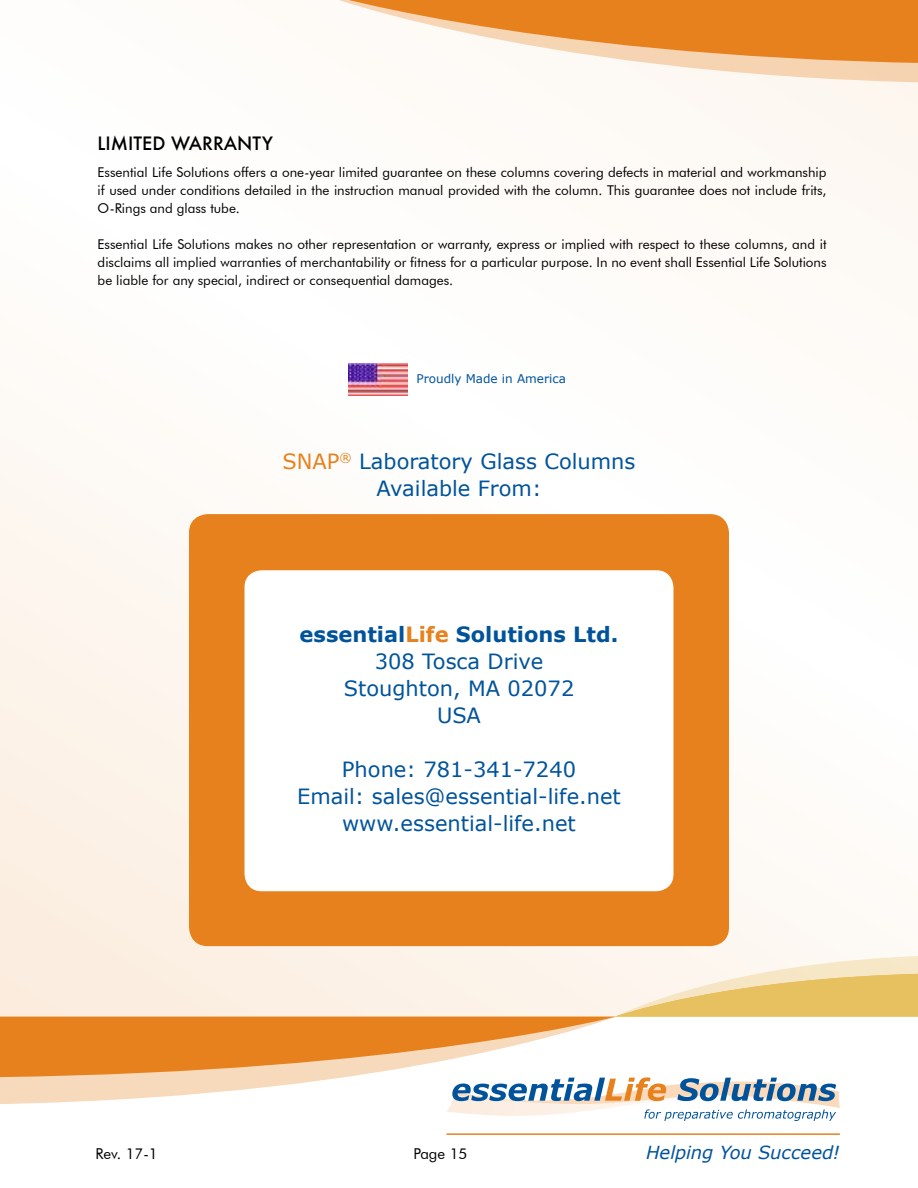
<style>
.page{position:relative;width:918px;height:1188px;background:#fff}
.page>*{position:absolute;margin:0;border:0;box-sizing:border-box;transform-origin:0 0}
.t1{font:21px/27px "Verdana";color:#00539b;text-align:center}
.t2{font:italic 18px "Verdana";letter-spacing:-.005em;color:#00539b}
.t3{font:500 18px "Futura";color:#000}
.t4{font:15px "Futura BT";color:#000}
.t5{font:13.5px/18px "Futura BT";color:#000;text-align:justify}
.t6{font:12px "Verdana";color:#00539b}
.s1{color:#e7811d}
.s2{font-weight:700}
.s3{font-weight:700;color:#e7811d}
</style>
<div class="page">
<div style="left:0;top:0;width:918px;height:1017px;background:linear-gradient(to bottom,#fefefd,#fdf5ee)"></div>
<svg style="left:302px;top:63px;width:616px;height:20px;fill:#fdf9f4"></svg>
<svg style="left:302px;top:0;width:616px;height:63px"></svg>
<svg style="left:0;top:956px;width:918px;height:165px"></svg>
<hr style="left:447px;top:1133px;width:393px;height:2px;background:#e7811d">
<div style="left:190px;top:515px;width:538px;height:430px;background:#e7811d;border-radius:18px"></div>
<div style="left:189px;top:514px;width:540px;height:432px;border:2px solid #e7811d;border-radius:18px"></div>
<div style="left:244px;top:570px;width:430px;height:322px;background:#fff;border-radius:18px"></div>
<div style="left:243px;top:569px;width:432px;height:324px;border:2px solid #e7811d;border-radius:18px"></div>
<img style="left:348px;top:364px;width:59px;height:31px">
<h2 class="t3" style="left:98px;top:131px;width:177px">LIMITED WARRANTY</h2>
<p class="t5" style="left:98px;top:163px;width:730px">Essential Life Solutions offers a one-year limited guarantee on these columns covering defects in material and workmanship if used under conditions detailed in the instruction manual provided with the column. This guarantee does not include frits, O-Rings and glass tube.</p>
<p class="t5" style="left:98px;top:235px;width:730px">Essential Life Solutions makes no other representation or warranty, express or implied with respect to these columns, and it disclaims all implied warranties of merchantability or fitness for a particular purpose. In no event shall Essential Life Solutions be liable for any special, indirect or consequential damages.</p>
<p class="t6" style="left:416px;top:371px;width:151px">Proudly Made in America</p>
<h1 class="t1" style="left:283px;top:448px;width:354px"><span class="s1">SNAP</span><sup>®</sup> Laboratory Glass Columns<br>Available From:</h1>
<h1 class="t1" style="left:300px;top:620px;width:320px"><span class="s2">essential</span><span class="s3">Life</span> <span class="s2">Solutions Ltd.<br></span>308 Tosca Drive<br>Stoughton, MA 02072<br>USA</h1>
<h1 class="t1" style="left:297px;top:755px;width:325px">Phone: 781-341-7240<br>Email: sales@essential-life.net www.essential-life.net</h1>
<p class="t4" style="left:96px;top:1144px;width:64px">Rev. 17-1</p>
<p class="t4" style="left:414px;top:1144px;width:55px">Page 15</p>
<h2 class="t2" style="left:646px;top:1140px;width:195px">Helping You Succeed!</h2>
</div>
